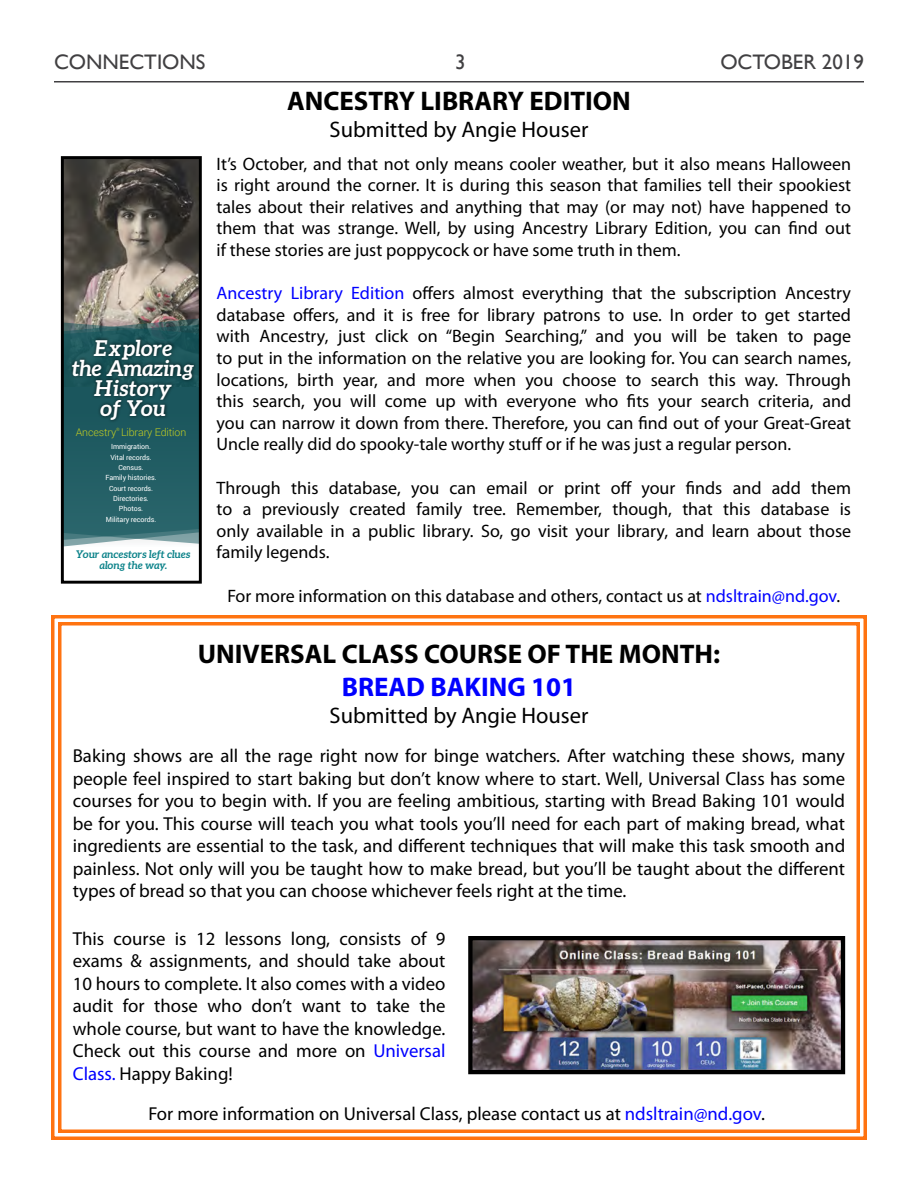
<style>
.page{position:relative;width:918px;height:1188px;background:#fff}
.page>*{position:absolute;margin:0;border:0;box-sizing:border-box;transform-origin:0 0}
.t1{font:700 27px "Myriad Pro";color:#000}
.t2{font:700 27px "Myriad Pro";color:#00f}
.t3{font:22.5px "Myriad Pro";color:#000}
.t4{font:italic 700 21.75px/20.1px "Aleo";letter-spacing:-.015em;color:#fff;text-align:center}
.t5{font:21px "Gill Sans";color:#414042}
.t6{font:18.75px/22.5px "Myriad Pro";color:#000;text-align:justify}
.t7{font:18px/21.6px "Myriad Pro";color:#000;text-align:justify}
.t8{font:italic 700 10.65px/10.6px "Aleo";letter-spacing:-.01em;color:#0d838a;text-align:center}
.t9{font:300 10.65px "Roboto";letter-spacing:-.01em;color:#c2cd23}
.t10{font:7.05px/10.4px "Roboto";letter-spacing:-.01em;color:#fff;text-align:center}
.t11{font:300 4.5px "Roboto";color:#c2cd23}
.s1{color:#00f}
</style>
<div class="page">
<hr style="left:54px;top:81px;width:810px;height:1px;background:#414042">
<svg style="left:51px;top:615px;width:816px;height:525px"></svg>
<div style="left:58px;top:622px;width:802px;height:511px;border:3px solid #ff7310"></div>
<img style="left:473px;top:941px;width:367px;height:128px">
<div style="left:468px;top:936px;width:377px;height:138px;border:4px solid #000"></div>
<img style="left:65px;top:160px;width:133px;height:158px">
<svg style="left:65px;top:318px;width:133px;height:229px;background:#34686e"></svg>
<div style="left:69px;top:335px;width:128px;height:88px;background:#000;opacity:.75"></div>
<div style="left:61px;top:156px;width:141px;height:428px;border:3px solid #000"></div>
<p class="t5" style="left:54px;top:49px;width:153px">CONNECTIONS</p>
<p class="t5" style="left:455px;top:49px;width:12px">3</p>
<p class="t5" style="left:720px;top:49px;width:145px">OCTOBER 2019</p>
<p class="t4" style="left:72px;top:337px;width:124px">Explore<br>the Amazing<br>History<br>of You</p>
<p class="t9" style="left:76px;top:425px;width:112px">Ancestry Library Edition</p>
<p class="t11" style="left:116px;top:426px;width:5px">®</p>
<p class="t10" style="left:105px;top:441px;width:53px">Immigration.<br>Vital records.<br>Census.<br>Family histories.<br>Court records.<br>Directories.<br>Photos.<br>Military records.</p>
<p class="t8" style="left:76px;top:549px;width:116px">Your ancestors left clues along the way.</p>
<h1 class="t1" style="left:287px;top:84px;width:345px">ANCESTRY LIBRARY EDITION</h1>
<p class="t3" style="left:330px;top:116px;width:260px">Submitted by Angie Houser</p>
<p class="t7" style="left:217px;top:153px;width:636px">It’s October, and that not only means cooler weather, but it also means Halloween is right around the corner. It is during this season that families tell their spookiest tales about their relatives and anything that may (or may not) have happened to them that was strange. Well, by using Ancestry Library Edition, you can find out if these stories are just poppycock or have some truth in them.</p>
<p class="t7" style="left:217px;top:282px;width:636px"><span class="s1">Ancestry Library Edition</span> offers almost everything that the subscription Ancestry database offers, and it is free for library patrons to use. In order to get started with Ancestry, just click on “Begin Searching,” and you will be taken to page to put in the information on the relative you are looking for. You can search names, locations, birth year, and more when you choose to search this way. Through this search, you will come up with everyone who fits your search criteria, and you can narrow it down from there. Therefore, you can find out of your Great-Great Uncle really did do spooky-tale worthy stuff or if he was just a regular person.</p>
<p class="t7" style="left:217px;top:477px;width:636px">Through this database, you can email or print off your finds and add them to a previously created family tree. Remember, though, that this database is only available in a public library. So, go visit your library, and learn about those family legends.</p>
<p class="t7" style="left:227px;top:585px;width:614px">For more information on this database and others, contact us at <span class="s1">ndsltrain@nd.gov</span>.</p>
<h1 class="t1" style="left:198px;top:637px;width:524px">UNIVERSAL CLASS COURSE OF THE MONTH:</h1>
<h1 class="t2" style="left:342px;top:669px;width:236px">BREAD BAKING 101</h1>
<p class="t3" style="left:330px;top:701px;width:260px">Submitted by Angie Houser</p>
<p class="t6" style="left:73px;top:744px;width:774px">Baking shows are all the rage right now for binge watchers. After watching these shows, many people feel inspired to start baking but don’t know where to start. Well, Universal Class has some courses for you to begin with. If you are feeling ambitious, starting with Bread Baking 101 would be for you. This course will teach you what tools you’ll need for each part of making bread, what ingredients are essential to the task, and different techniques that will make this task smooth and painless. Not only will you be taught how to make bread, but you’ll be taught about the different types of bread so that you can choose whichever feels right at the time.</p>
<p class="t6" style="left:73px;top:927px;width:374px">This course is 12 lessons long, consists of 9 exams &amp; assignments, and should take about 10 hours to complete. It also comes with a video audit for those who don’t want to take the whole course, but want to have the knowledge.<br>Check out this course and more on <span class="s1">Universal Class.</span> Happy Baking!</p>
<p class="t6" style="left:148px;top:1102px;width:618px">For more information on Universal Class, please contact us at <span class="s1">ndsltrain@nd.gov</span>.</p>
</div>
